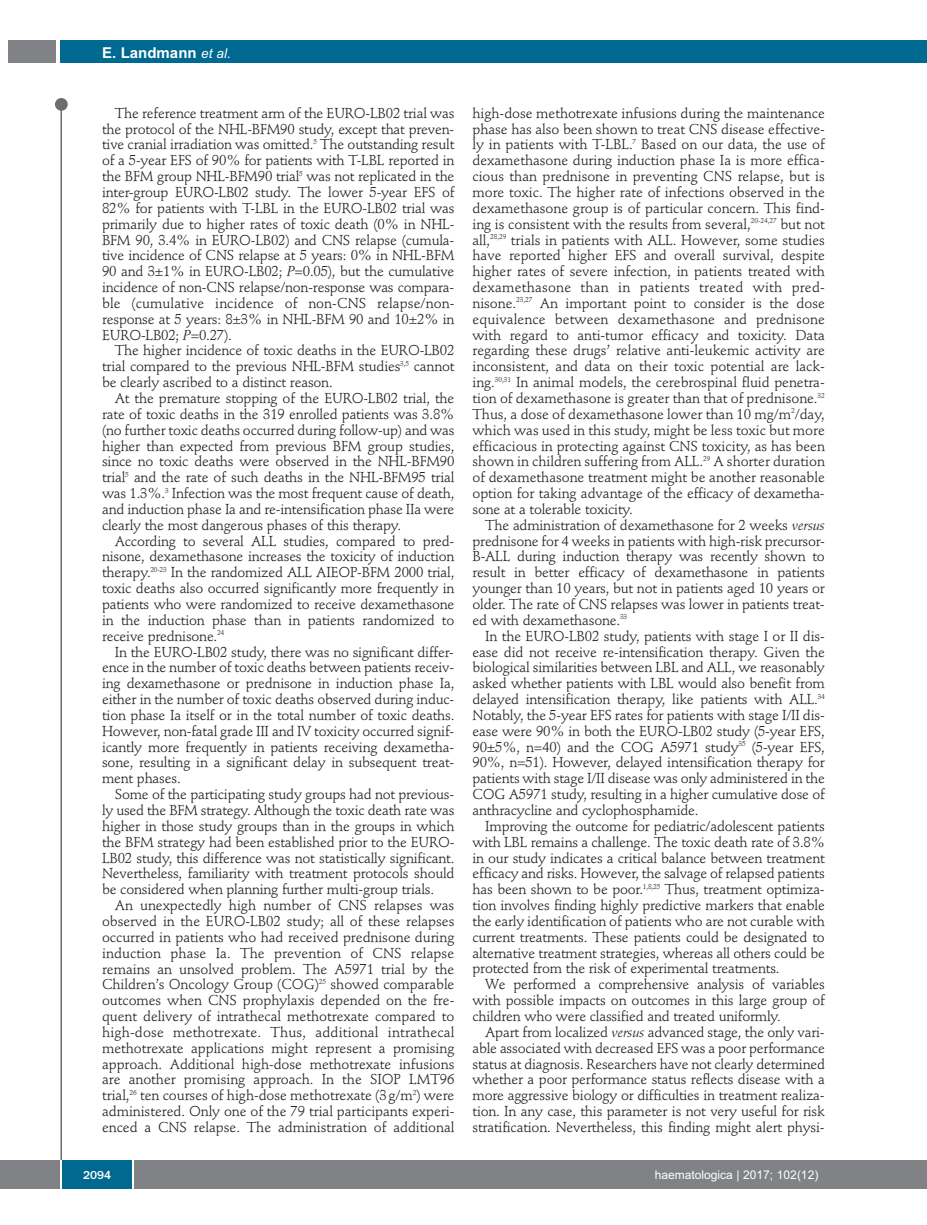
<style>
.page{position:relative;width:927px;height:1225px;background:#fff}
.page>*{position:absolute;margin:0;border:0;box-sizing:border-box;transform-origin:0 0}
.t1{font:700 15px "Arial";color:#fff}
.t2{font:14.25px/15.9px "Stempel Schneidler";letter-spacing:-.015em;color:#231f20;text-align:justify}
.t3{font:12px "Arial";color:#fff}
.t4{font:500 12px "Franklin Gothic";color:#fff}
.s1{font-weight:400;font-style:italic;font-size:13.5px}
.s2{font-style:italic}
</style>
<div class="page">
<div style="left:911px;top:40px;width:16px;height:22px;background:#006991"></div>
<div style="left:910px;top:1160px;width:17px;height:28px;background:#808285"></div>
<div style="left:55px;top:98px;width:13px;height:13px;background:#6c6d70;border-radius:50%"></div>
<hr style="left:60px;top:101px;width:2px;height:1061px;background:#6c6d70">
<div style="left:60px;top:40px;width:852px;height:22px;background:#006991"></div>
<div style="left:9px;top:40px;width:47px;height:22px;background:#808285"></div>
<div style="left:0;top:1160px;width:911px;height:28px;background:#808285"></div>
<div style="left:62px;top:1160px;width:71px;height:28px;background:#006991"></div>
<hr style="left:60px;top:1160px;width:2px;height:28px;background:#fff">
<svg style="left:133px;top:1160px;width:1px;height:28px"></svg>
<p class="t1" style="left:102px;top:44px;width:130px">E. Landmann <span class="s1">et al.</span></p>
<p class="t2" style="left:102px;top:106px;width:354px;text-indent:13px">The reference treatment arm of the EURO-LB02 trial was the protocol of the NHL-BFM90 study, except that preven&shy;tive cranial irradiation was omitted.<sup>5</sup> The outstanding result of a 5-year EFS of 90% for patients with T-LBL reported in the BFM group NHL-BFM90 trial<sup>5</sup> was not replicated in the inter-group EURO-LB02 study. The lower 5-year EFS of 82% for patients with T-LBL in the EURO-LB02 trial was primarily due to higher rates of toxic death (0% in NHL-BFM 90, 3.4% in EURO-LB02) and CNS relapse (cumula&shy;tive incidence of CNS relapse at 5 years: 0% in NHL-BFM 90 and 3±1% in EURO-LB02; <span class="s2">P</span>=0.05), but the cumulative incidence of non-CNS relapse/non-response was compara&shy;ble (cumulative incidence of non-CNS relapse/non&shy;response at 5 years: 8±3% in NHL-BFM 90 and 10±2% in EURO-LB02; <span class="s2">P</span>=0.27).</p>
<p class="t2" style="left:102px;top:344px;width:354px;text-indent:13px">The higher incidence of toxic deaths in the EURO-LB02 trial compared to the previous NHL-BFM studies<sup>3,5</sup> cannot be clearly ascribed to a distinct reason.</p>
<p class="t2" style="left:102px;top:391px;width:354px;text-indent:13px">At the premature stopping of the EURO-LB02 trial, the rate of toxic deaths in the 319 enrolled patients was 3.8% (no further toxic deaths occurred during follow-up) and was higher than expected from previous BFM group studies, since no toxic deaths were observed in the NHL-BFM90 trial<sup>5</sup> and the rate of such deaths in the NHL-BFM95 trial was 1.3%.<sup>3</sup> Infection was the most frequent cause of death, and induction phase Ia and re-intensification phase IIa were clearly the most dangerous phases of this therapy.</p>
<p class="t2" style="left:102px;top:534px;width:354px;text-indent:13px">According to several ALL studies, compared to pred&shy;nisone, dexamethasone increases the toxicity of induction therapy.<sup>20-23</sup> In the randomized ALL AIEOP-BFM 2000 trial, toxic deaths also occurred significantly more frequently in patients who were randomized to receive dexamethasone in the induction phase than in patients randomized to receive prednisone.<sup>24</sup></p>
<p class="t2" style="left:102px;top:645px;width:354px;text-indent:13px">In the EURO-LB02 study, there was no significant differ&shy;ence in the number of toxic deaths between patients receiv&shy;ing dexamethasone or prednisone in induction phase Ia, either in the number of toxic deaths observed during induc&shy;tion phase Ia itself or in the total number of toxic deaths.<br>However, non-fatal grade III and IV toxicity occurred signif&shy;icantly more frequently in patients receiving dexametha&shy;sone, resulting in a significant delay in subsequent treat&shy;ment phases.</p>
<p class="t2" style="left:102px;top:787px;width:354px;text-indent:13px">Some of the participating study groups had not previous&shy;ly used the BFM strategy. Although the toxic death rate was higher in those study groups than in the groups in which the BFM strategy had been established prior to the EURO-LB02 study, this difference was not statistically significant.<br>Nevertheless, familiarity with treatment protocols should be considered when planning further multi-group trials.</p>
<p class="t2" style="left:102px;top:898px;width:354px;text-indent:13px">An unexpectedly high number of CNS relapses was observed in the EURO-LB02 study; all of these relapses occurred in patients who had received prednisone during induction phase Ia. The prevention of CNS relapse remains an unsolved problem. The A5971 trial by the Children’s Oncology Group (COG)<sup>25</sup> showed comparable outcomes when CNS prophylaxis depended on the fre&shy;quent delivery of intrathecal methotrexate compared to high-dose methotrexate. Thus, additional intrathecal methotrexate applications might represent a promising approach. Additional high-dose methotrexate infusions are another promising approach. In the SIOP LMT96 trial,<sup>26</sup> ten courses of high-dose methotrexate (3 g/m<sup>2</sup>) were administered. Only one of the 79 trial participants experi&shy;enced a CNS relapse. The administration of additional</p>
<p class="t2" style="left:472px;top:106px;width:354px">high-dose methotrexate infusions during the maintenance phase has also been shown to treat CNS disease effective&shy;ly in patients with T-LBL.<sup>7</sup> Based on our data, the use of dexamethasone during induction phase Ia is more effica&shy;cious than prednisone in preventing CNS relapse, but is more toxic. The higher rate of infections observed in the dexamethasone group is of particular concern. This find&shy;ing is consistent with the results from several,<sup>20-24,27</sup> but not all,<sup>28,29</sup> trials in patients with ALL. However, some studies have reported higher EFS and overall survival, despite higher rates of severe infection, in patients treated with dexamethasone than in patients treated with pred&shy;nisone.<sup>23,27</sup> An important point to consider is the dose equivalence between dexamethasone and prednisone with regard to anti-tumor efficacy and toxicity. Data regarding these drugs’ relative anti-leukemic activity are inconsistent, and data on their toxic potential are lack&shy;ing.<sup>30,31</sup> In animal models, the cerebrospinal fluid penetra&shy;tion of dexamethasone is greater than that of prednisone.<sup>32<br></sup>Thus, a dose of dexamethasone lower than 10 mg/m<sup>2</sup>/day, which was used in this study, might be less toxic but more efficacious in protecting against CNS toxicity, as has been shown in children suffering from ALL.<sup>29</sup> A shorter duration of dexamethasone treatment might be another reasonable option for taking advantage of the efficacy of dexametha&shy;sone at a tolerable toxicity.</p>
<p class="t2" style="left:472px;top:518px;width:354px;text-indent:13px">The administration of dexamethasone for 2 weeks <span class="s2">versus </span>prednisone for 4 weeks in patients with high-risk precursor-B-ALL during induction therapy was recently shown to result in better efficacy of dexamethasone in patients younger than 10 years, but not in patients aged 10 years or older. The rate of CNS relapses was lower in patients treat&shy;ed with dexamethasone.<sup>33</sup></p>
<p class="t2" style="left:472px;top:629px;width:354px;text-indent:13px">In the EURO-LB02 study, patients with stage I or II dis&shy;ease did not receive re-intensification therapy. Given the biological similarities between LBL and ALL, we reasonably asked whether patients with LBL would also benefit from delayed intensification therapy, like patients with ALL.<sup>34<br></sup>Notably, the 5-year EFS rates for patients with stage I/II dis&shy;ease were 90% in both the EURO-LB02 study (5-year EFS, 90±5%, n=40) and the COG A5971 study<sup>35</sup> (5-year EFS, 90%, n=51). However, delayed intensification therapy for patients with stage I/II disease was only administered in the COG A5971 study, resulting in a higher cumulative dose of anthracycline and cyclophosphamide.</p>
<p class="t2" style="left:472px;top:819px;width:354px;text-indent:13px">Improving the outcome for pediatric/adolescent patients with LBL remains a challenge. The toxic death rate of 3.8% in our study indicates a critical balance between treatment efficacy and risks. However, the salvage of relapsed patients has been shown to be poor.<sup>1,8,25</sup> Thus, treatment optimiza&shy;tion involves finding highly predictive markers that enable the early identification of patients who are not curable with current treatments. These patients could be designated to alternative treatment strategies, whereas all others could be protected from the risk of experimental treatments.</p>
<p class="t2" style="left:472px;top:978px;width:354px;text-indent:13px">We performed a comprehensive analysis of variables with possible impacts on outcomes in this large group of children who were classified and treated uniformly.</p>
<p class="t2" style="left:472px;top:1025px;width:354px;text-indent:13px">Apart from localized <span class="s2">versus</span> advanced stage, the only vari&shy;able associated with decreased EFS was a poor performance status at diagnosis. Researchers have not clearly determined whether a poor performance status reflects disease with a more aggressive biology or difficulties in treatment realiza&shy;tion. In any case, this parameter is not very useful for risk stratification. Nevertheless, this finding might alert physi-</p>
<p class="t4" style="left:83px;top:1167px;width:30px">2094</p>
<p class="t3" style="left:655px;top:1167px;width:165px">haematologica | 2017; 102(12)</p>
</div>
